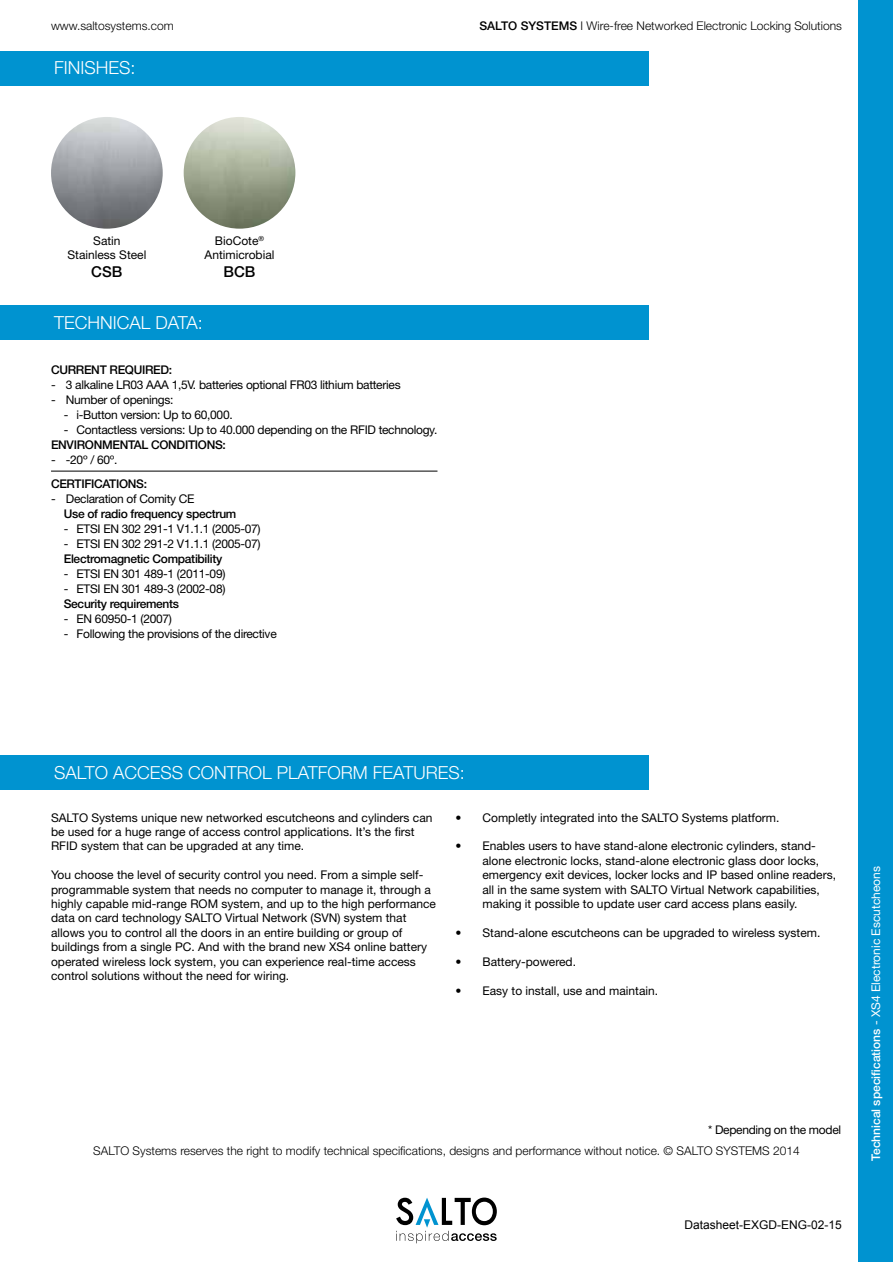
<style>
.page{position:relative;width:893px;height:1263px;background:#fff}
.page>*{position:absolute;margin:0;border:0;box-sizing:border-box;transform-origin:0 0}
.t1{font:300 18px "Helvetica Neue LT Std";color:#fff}
.t2{font:500 15px "Helvetica Neue LT Std";color:#000}
.t3{font:12px/14.4px "Helvetica Neue LT Std";color:#000}
.t4{font:12px "Helvetica Neue LT Std";letter-spacing:-.025em;color:#000}
.t5{font:300 12px "Helvetica Neue LT Std";color:#000}
.t6{font:500 12px "Helvetica Neue LT Std";letter-spacing:-.025em;color:#000}
.t7{font:12px "Helvetica Neue LT Std";color:#fff}
.t8{font:12px "Arial";color:#000}
.s1{font-weight:500}
</style>
<div class="page">
<hr style="left:0;top:1px;width:1px;height:1261px;background:#0093d0">
<div style="left:859px;top:1px;width:34px;height:1261px;background:#0093d0"></div>
<svg style="left:396px;top:1197px;width:101px;height:46px"></svg>
<hr style="left:51px;top:471px;width:386px;height:1px;background:#000">
<div style="left:0;top:305px;width:649px;height:34px;background:#0093d0"></div>
<div style="left:0;top:756px;width:649px;height:34px;background:#0093d0"></div>
<div style="left:0;top:51px;width:649px;height:34px;background:#0093d0"></div>
<img style="left:51px;top:117px;width:112px;height:112px;border-radius:56px">
<img style="left:184px;top:117px;width:111px;height:112px;border-radius:56px">
<p class="t5" style="left:51px;top:18px;width:124px">www.saltosystems.com</p>
<p class="t5" style="left:479px;top:19px;width:364px"><span class="s1">SALTO Systems</span> I Wire-free Networked Electronic Locking Solutions</p>
<h1 class="t1" style="left:54px;top:57px;width:83px">FINISHES:</h1>
<p class="t3" style="left:67px;top:233px;width:80px;text-align:center">Satin<br>Stainless Steel</p>
<p class="t2" style="left:91px;top:263px;width:33px">CSB</p>
<p class="t3" style="left:205px;top:233px;width:71px;text-align:center">BioCote<sup>®<br></sup>Antimicrobial</p>
<p class="t2" style="left:224px;top:263px;width:33px">BCB</p>
<h1 class="t1" style="left:54px;top:311px;width:150px">TEC HNICAL DATA:</h1>
<p class="t6" style="left:51px;top:363px;width:26px">Current</p>
<p class="t6" style="left:110px;top:363px;width:41px">required</p>
<p class="t6" style="left:169px;top:363px;width:5px">:</p>
<p class="t4" style="left:51px;top:378px;width:351px">- 3 alkaline LR03 AAA 1,5V. batteries optional FR03 lithium batteries</p>
<p class="t4" style="left:51px;top:393px;width:124px">- Number of openings:</p>
<p class="t4" style="left:64px;top:408px;width:170px">- i-Button version: Up to 60,000.</p>
<p class="t4" style="left:64px;top:423px;width:375px">- Contactless versions: Up to 40.000 depending on the RFID technology.</p>
<p class="t6" style="left:51px;top:438px;width:16px">Environmental</p>
<p class="t6" style="left:151px;top:438px;width:17px">conditions</p>
<p class="t6" style="left:223px;top:438px;width:5px">:</p>
<p class="t3" style="left:51px;top:453px;width:68px">- -20º / 60º.</p>
<p class="t6" style="left:51px;top:476px;width:8px">Certi</p>
<p class="t6" style="left:84px;top:476px;width:27px">fications</p>
<p class="t6" style="left:144px;top:476px;width:5px">:</p>
<p class="t4" style="left:51px;top:491px;width:145px">- Declaration of Comity CE</p>
<p class="t6" style="left:64px;top:506px;width:174px">Use of radio frequency spectrum</p>
<p class="t4" style="left:64px;top:521px;width:198px">- ETSI EN 302 291-1 V1.1.1 (2005-07)</p>
<p class="t4" style="left:64px;top:536px;width:198px">- ETSI EN 302 291-2 V1.1.1 (2005-07)</p>
<p class="t6" style="left:64px;top:551px;width:160px">Electromagnetic Compatibility</p>
<p class="t4" style="left:64px;top:566px;width:163px">- ETSI EN 301 489-1 (2011-09)</p>
<p class="t4" style="left:64px;top:581px;width:163px">- ETSI EN 301 489-3 (2002-08)</p>
<p class="t6" style="left:64px;top:596px;width:117px">Security requirements</p>
<p class="t4" style="left:64px;top:611px;width:110px">- EN 60950-1 (2007)</p>
<p class="t4" style="left:64px;top:626px;width:214px">- Following the provisions of the directive</p>
<h1 class="t1" style="left:54px;top:762px;width:84px">SALTO ACCE</h1>
<h1 class="t1" style="left:160px;top:762px;width:306px">SS CONTROL PLATFORM FEATURES:</h1>
<p class="t3" style="left:51px;top:810px;width:383px">SALTO Systems unique new networked escutcheons and cylinders can be used for a huge range of access control applications. It’s the first<br>RFID system that can be upgraded at any time.</p>
<p class="t3" style="left:51px;top:868px;width:387px">You choose the level of security control you need. From a simple self&shy;programmable system that needs no computer to manage it, through a highly capable mid-range ROM system, and up to the high performance data on card technology SALTO Virtual Network (SVN) system that allows you to control all the doors in an entire building or group of buildings from a single PC. And with the brand new XS4 online battery operated wireless lock system, you can experience real-time access control solutions without the need for wiring.</p>
<p class="t3" style="left:455px;top:810px;width:325px">• Completly integrated into the SALTO Systems platform.</p>
<p class="t3" style="left:482px;top:839px;width:355px;text-indent:-27px">• Enables users to have stand-alone electronic cylinders, stand&shy;alone electronic locks, stand-alone electronic glass door locks, emergency exit devices, locker locks and IP based online readers, all in the same system with SALTO Virtual Network capabilities, making it possible to update user card access plans easily.</p>
<p class="t3" style="left:455px;top:925px;width:366px">• Stand-alone escutcheons can be upgraded to wireless system.</p>
<p class="t3" style="left:455px;top:954px;width:122px">• Battery-powered.</p>
<p class="t3" style="left:455px;top:983px;width:204px">• Easy to install, use and maintain.</p>
<p class="t4" style="left:708px;top:1122px;width:134px">* Depending on the model</p>
<p class="t5" style="left:93px;top:1143px;width:708px">SALTO Systems reserves the right to modify technical specifications, designs and performance without notice. © SALTO SYSTEMS 2014</p>
<p class="t8" style="left:685px;top:1217px;width:159px">Datasheet-EXGD-ENG-02-15</p>
<p class="t7" style="left:869px;top:1161px;width:296px;rotate:-90deg"><span class="s1">Technical specifications</span> - XS4 Electronic Escutcheons</p>
</div>
